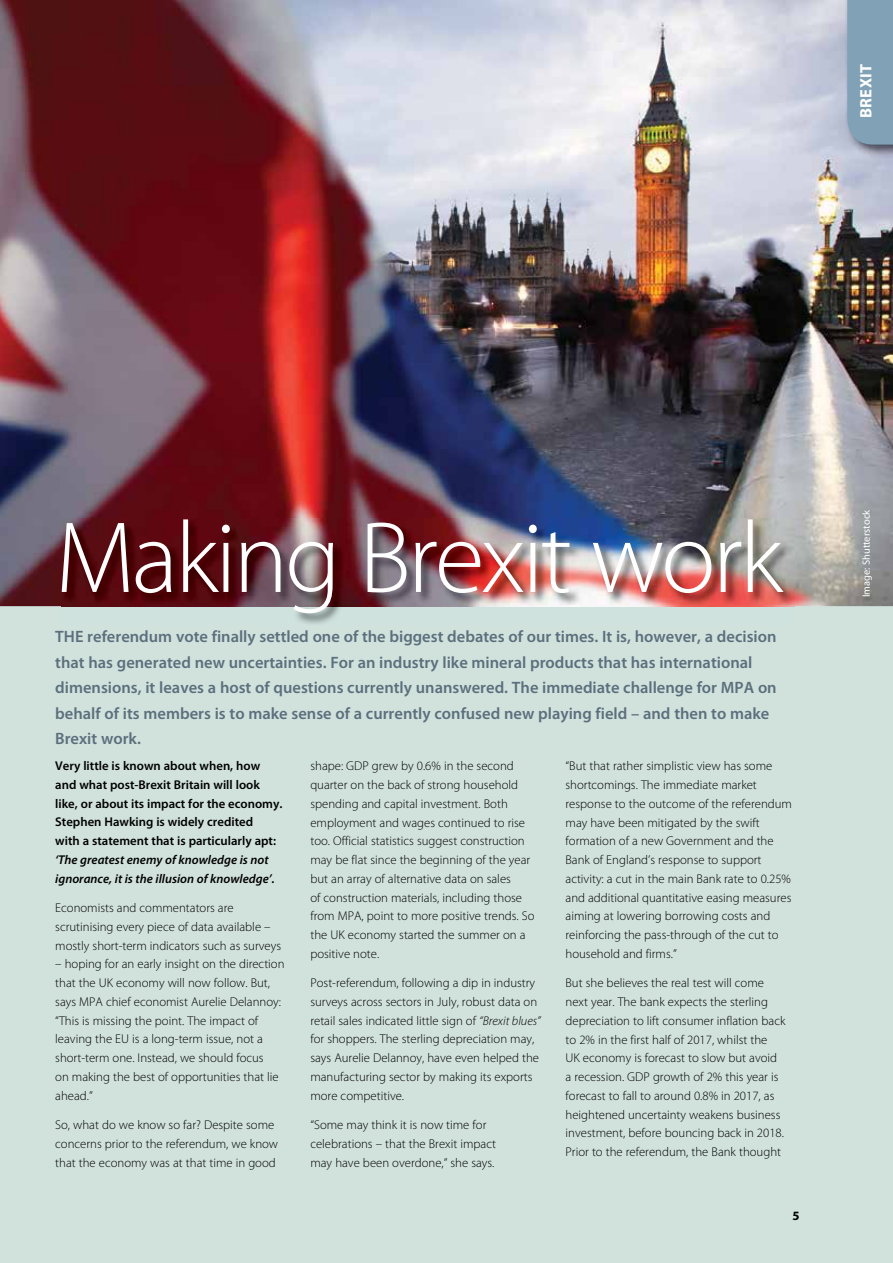
<style>
.page{position:relative;width:893px;height:1263px;background:#fff}
.page>*{position:absolute;margin:0;border:0;box-sizing:border-box;transform-origin:0 0}
.t1{font:300 102.15px "Myriad Pro";letter-spacing:-.03em;color:#fff}
.t2{font:600 16.5px/25.5px "Myriad Pro";color:#5c6f7c}
.t3{font:700 16.5px "Myriad Pro";letter-spacing:.02em;color:#fff}
.t4{font:300 12.75px/18.8px "Myriad Pro";color:#000}
.t5{font:600 12.75px/18.8px "Myriad Pro";color:#000}
.t6{font:italic 600 12.75px/18.8px "Myriad Pro";color:#000}
.t7{font:700 12.75px "Myriad Pro";color:#000}
.t8{font:10.5px "Myriad Pro";color:#fff}
.s1{font-style:italic}
</style>
<div class="page">
<div style="left:0;top:570px;width:893px;height:693px;background:#d1e2dd"></div>
<img style="left:0;top:0;width:893px;height:606px">
<img style="left:845px;top:0;width:48px;height:159px">
<div style="left:847px;top:0;width:46px;height:145px;background:#80a1b6"></div>
<img style="left:61px;top:519px;width:734px;height:105px">
<p class="t3" style="left:855px;top:118px;width:56px;rotate:-90deg">BREXIT</p>
<h1 class="t1" style="left:55px;top:496px;width:729px">Making Brexit work</h1>
<p class="t2" style="left:55px;top:623px;width:723px">THE referendum vote finally settled one of the biggest debates of our times. It is, however, a decision that has generated new uncertainties. For an industry like mineral products that has international dimensions, it leaves a host of questions currently unanswered. The immediate challenge for MPA on behalf of its members is to make sense of a currently confused new playing field – and then to make Brexit work.</p>
<p class="t5" style="left:55px;top:756px;width:229px">Very little is known about when, how and what post-Brexit Britain will look like, or about its impact for the economy.<br>Stephen Hawking is widely credited<br>with a statement that is particularly apt:</p>
<p class="t6" style="left:55px;top:850px;width:221px">‘The greatest enemy of knowledge is not ignorance, it is the illusion of knowledge’.</p>
<p class="t4" style="left:55px;top:898px;width:227px">Economists and commentators are scrutinising every piece of data available – mostly short-term indicators such as surveys</p>
<p class="t4" style="left:55px;top:954px;width:231px">– hoping for an early insight on the direction that the UK economy will now follow. But, says MPA chief economist Aurelie Delannoy: “This is missing the point. The impact of leaving the EU is a long-term issue, not a short-term one. Instead, we should focus<br>on making the best of opportunities that lie ahead.”</p>
<p class="t4" style="left:55px;top:1115px;width:224px">So, what do we know so far? Despite some concerns prior to the referendum, we know that the economy was at that time in good</p>
<p class="t4" style="left:310px;top:756px;width:226px">shape: GDP grew by 0.6% in the second quarter on the back of strong household spending and capital investment. Both employment and wages continued to rise too. Official statistics suggest construction may be flat since the beginning of the year but an array of alternative data on sales<br>of construction materials, including those from MPA, point to more positive trends. So the UK economy started the summer on a positive note.</p>
<p class="t4" style="left:310px;top:973px;width:232px">Post-referendum, following a dip in industry surveys across sectors in July, robust data on retail sales indicated little sign of <span class="s1">“Brexit blues” </span>for shoppers. The sterling depreciation may, says Aurelie Delannoy, have even helped the manufacturing sector by making its exports more competitive.</p>
<p class="t4" style="left:310px;top:1115px;width:187px">“Some may think it is now time for celebrations – that the Brexit impact may have been overdone,” she says.</p>
<p class="t4" style="left:566px;top:756px;width:228px">“But that rather simplistic view has some shortcomings. The immediate market response to the outcome of the referendum may have been mitigated by the swift formation of a new Government and the Bank of England’s response to support activity: a cut in the main Bank rate to 0.25% and additional quantitative easing measures aiming at lowering borrowing costs and reinforcing the pass-through of the cut to household and firms.”</p>
<p class="t4" style="left:566px;top:973px;width:221px">But she believes the real test will come next year. The bank expects the sterling depreciation to lift consumer inflation back to 2% in the first half of 2017, whilst the<br>UK economy is forecast to slow but avoid a recession. GDP growth of 2% this year is forecast to fall to around 0.8% in 2017, as heightened uncertainty weakens business investment, before bouncing back in 2018.<br>Prior to the referendum, the Bank thought</p>
<p class="t7" style="left:792px;top:1208px;width:9px">5</p>
<p class="t8" style="left:860px;top:597px;width:89px;rotate:-90deg">Image: Shutterstock</p>
</div>
